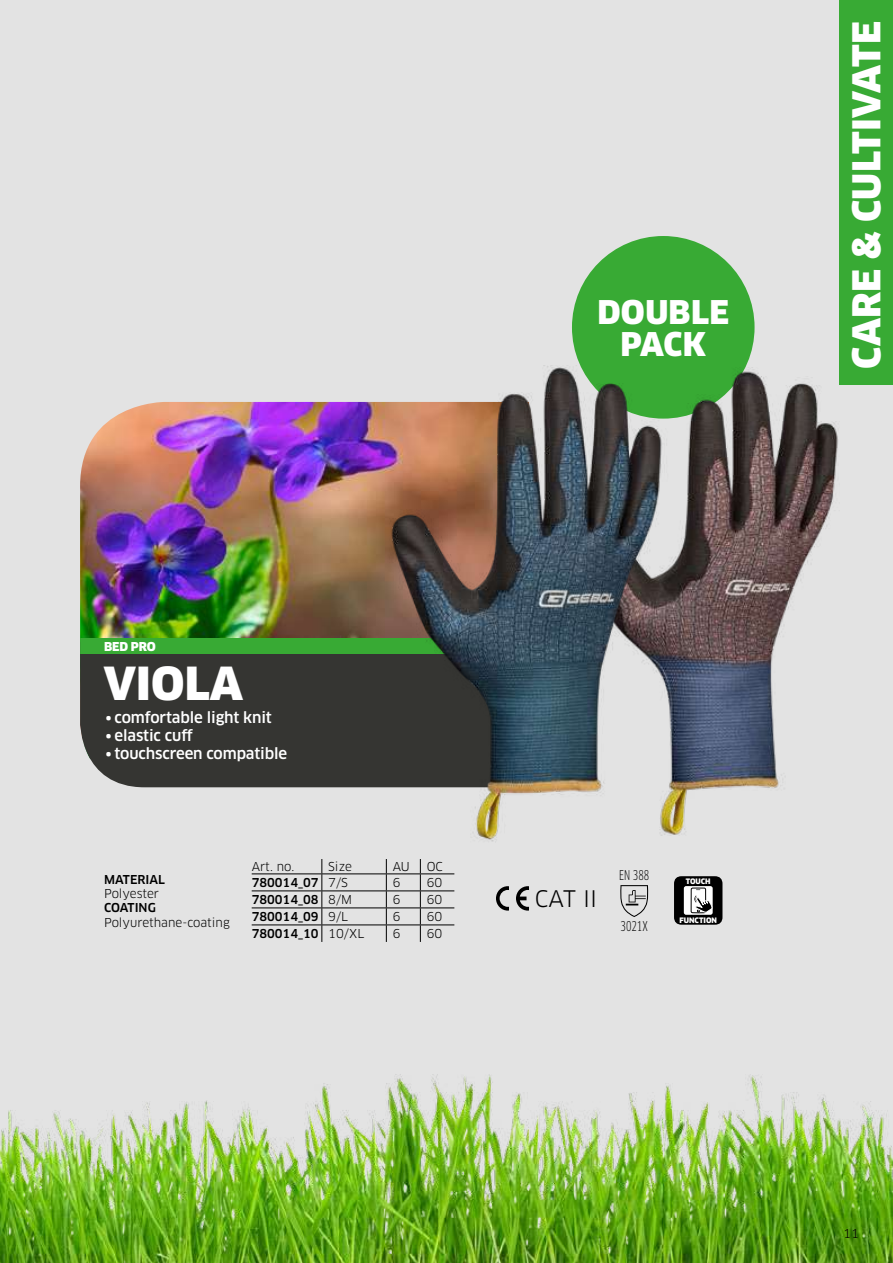
<style>
.page{position:relative;width:893px;height:1263px;background:#e3e3e3}
.page>*{position:absolute;margin:0;border:0;box-sizing:border-box;transform-origin:0 0}
.t1{font:900 44.55px "Clan OT";color:#fff}
.t2{font:900 37.5px "Clan OT";letter-spacing:.01em;color:#fff}
.t3{font:900 31.95px/32px "Clan OT";letter-spacing:.01em;color:#fff;text-align:center}
.t4{font:22.35px "Clan OT";color:#000}
.t5{font:500 15px/18px "Clan OT";letter-spacing:-.01em;color:#fff}
.t6{font:condensed 13.2px "Clan Pro";color:#000}
.t7{font:500 12px "Clan OT";color:#000}
.t8{font:12px "Clan OT";color:#000}
.t9{font:900 12px "Clan OT";letter-spacing:-.01em;color:#fff}
.t10{font:900 7.35px "Clan OT";color:#fff}
.s1{font-weight:400}
</style>
<div class="page">
<div style="left:839px;top:0;width:54px;height:385px;background:#38aa34"></div>
<img style="left:68px;top:1074px;width:825px;height:189px">
<div style="left:0;top:518px;width:68px;height:745px;background:#fff;opacity:.25"></div>
<div style="left:572px;top:236px;width:182px;height:183px;background:#38aa34;border-radius:50%"></div>
<img style="left:772px;top:383px;width:66px;height:405px">
<img style="left:80px;top:402px;width:201px;height:236px">
<div style="left:80px;top:654px;width:201px;height:133px;background:#353532"></div>
<div style="left:80px;top:638px;width:413px;height:16px;background:#38aa34"></div>
<hr style="left:252px;top:873px;width:70px;height:1px;background:#000">
<hr style="left:322px;top:873px;width:64px;height:1px;background:#000">
<hr style="left:386px;top:873px;width:34px;height:1px;background:#000">
<hr style="left:420px;top:873px;width:34px;height:1px;background:#000">
<hr style="left:252px;top:890px;width:70px;height:1px;background:#000">
<hr style="left:322px;top:890px;width:64px;height:1px;background:#000">
<hr style="left:386px;top:890px;width:34px;height:1px;background:#000">
<hr style="left:420px;top:890px;width:34px;height:1px;background:#000">
<hr style="left:252px;top:907px;width:70px;height:1px;background:#000">
<hr style="left:322px;top:907px;width:64px;height:1px;background:#000">
<hr style="left:386px;top:907px;width:34px;height:1px;background:#000">
<hr style="left:420px;top:907px;width:34px;height:1px;background:#000">
<hr style="left:252px;top:924px;width:70px;height:1px;background:#000">
<hr style="left:322px;top:924px;width:64px;height:1px;background:#000">
<svg style="left:321px;top:859px;width:1px;height:83px"></svg>
<hr style="left:386px;top:924px;width:34px;height:1px;background:#000">
<svg style="left:386px;top:859px;width:1px;height:83px"></svg>
<hr style="left:420px;top:924px;width:34px;height:1px;background:#000">
<svg style="left:420px;top:859px;width:1px;height:83px"></svg>
<img style="left:281px;top:356px;width:491px;height:486px">
<svg style="left:496px;top:886px;width:33px;height:24px"></svg>
<svg style="left:620px;top:885px;width:28px;height:32px"></svg>
<svg style="left:674px;top:876px;width:48px;height:49px;background:#4d4d4d"></svg>
<h3 class="t3" style="left:597px;top:296px;width:133px">DOUBLE<br>PACK</h3>
<p class="t9" style="left:104px;top:639px;width:53px">BED PRO</p>
<h1 class="t1" style="left:104px;top:657px;width:141px">VIOLA</h1>
<p class="t5" style="left:104px;top:708px;width:185px">∙comfortable light knit ∙elastic cuff ∙touchscreen compatible</p>
<p class="t7" style="left:104px;top:872px;width:63px">MATERIAL</p>
<p class="t8" style="left:104px;top:886px;width:57px">Polyester</p>
<p class="t7" style="left:104px;top:901px;width:53px">COATING</p>
<p class="t8" style="left:104px;top:915px;width:127px">Polyurethane-coating</p>
<p class="t8" style="left:252px;top:859px;width:44px">Art. no.</p>
<p class="t8" style="left:328px;top:859px;width:25px">Size</p>
<p class="t8" style="left:393px;top:859px;width:19px">AU</p>
<p class="t8" style="left:427px;top:859px;width:18px">OC</p>
<p class="t7" style="left:252px;top:876px;width:98px">780014_07 <span class="s1">7/S</span></p>
<p class="t8" style="left:393px;top:875px;width:9px">6</p>
<p class="t8" style="left:427px;top:875px;width:17px">60</p>
<p class="t7" style="left:252px;top:893px;width:102px">780014_08 <span class="s1">8/M</span></p>
<p class="t8" style="left:393px;top:892px;width:9px">6</p>
<p class="t8" style="left:427px;top:892px;width:17px">60</p>
<p class="t7" style="left:252px;top:910px;width:98px">780014_09 <span class="s1">9/L</span></p>
<p class="t8" style="left:393px;top:909px;width:9px">6</p>
<p class="t8" style="left:427px;top:909px;width:17px">60</p>
<p class="t7" style="left:252px;top:927px;width:114px">780014_10 <span class="s1">10/XL</span></p>
<p class="t8" style="left:393px;top:926px;width:9px">6</p>
<p class="t8" style="left:427px;top:926px;width:17px">60</p>
<h3 class="t4" style="left:535px;top:885px;width:64px">CAT II</h3>
<p class="t6" style="left:619px;top:868px;width:32px">EN 388</p>
<p class="t6" style="left:621px;top:918px;width:29px">3021X</p>
<p class="t10" style="left:686px;top:877px;width:26px">TOUCH</p>
<p class="t10" style="left:679px;top:915px;width:39px">FUNCTION</p>
<h2 class="t2" style="left:844px;top:369px;width:350px;rotate:-90deg">CARE &amp; CULTIVATE</h2>
<p class="t8" style="left:843px;top:1227px;width:17px">11</p>
</div>
